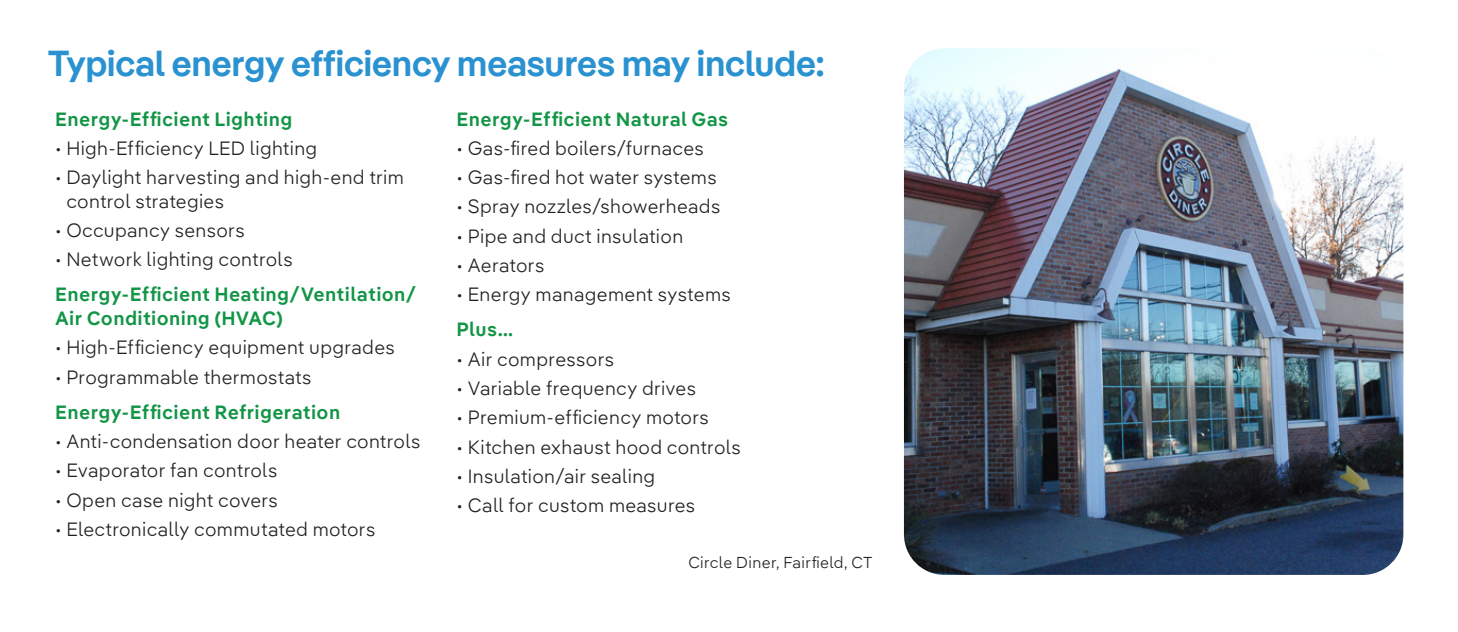
<style>
.page{position:relative;width:1458px;height:632px;background:#fff}
.page>*{position:absolute;margin:0;border:0;box-sizing:border-box;transform-origin:0 0}
.t1{font:700 36px "Iber Pangea Sm";letter-spacing:.005em;color:#2a92d0}
.t2{font:300 19.12px/23.6px "Iber Pangea Text";letter-spacing:.015em;color:#231f20}
.t3{font:700 19.12px/23.6px "Iber Pangea Text Sm";letter-spacing:.02em;color:#129546}
.t4{font:300 15.75px "Iber Pangea Text";letter-spacing:.025em;color:#231f20}
</style>
<div class="page">
<img style="left:904px;top:48px;width:499px;height:527px">
<p class="t1" style="left:48px;top:37px;width:778px">Typical energy efficiency measures may include:</p>
<p class="t3" style="left:55px;top:106px;width:239px">Energy-Efficient Lighting</p>
<p class="t2" style="left:55px;top:135px;width:264px">• High-Efficiency LED lighting</p>
<p class="t2" style="left:66px;top:165px;width:339px;text-indent:-11px">• Daylight harvesting and high-end trim control strategies</p>
<p class="t2" style="left:55px;top:218px;width:191px">• Occupancy sensors</p>
<p class="t2" style="left:55px;top:247px;width:239px">• Network lighting controls</p>
<p class="t3" style="left:55px;top:282px;width:363px">Energy-Efficient Heating/Ventilation/<br>Air Conditioning (HVAC)</p>
<p class="t2" style="left:55px;top:335px;width:341px">• High-Efficiency equipment upgrades</p>
<p class="t2" style="left:55px;top:364px;width:258px">• Programmable thermostats</p>
<p class="t3" style="left:55px;top:399px;width:287px">Energy-Efficient Refrigeration</p>
<p class="t2" style="left:55px;top:428px;width:367px">• Anti-condensation door heater controls</p>
<p class="t2" style="left:55px;top:458px;width:224px">• Evaporator fan controls</p>
<p class="t2" style="left:55px;top:487px;width:224px">• Open case night covers</p>
<p class="t2" style="left:55px;top:516px;width:322px">• Electronically commutated motors</p>
<p class="t3" style="left:457px;top:106px;width:273px">Energy-Efficient Natural Gas</p>
<p class="t2" style="left:457px;top:135px;width:249px">• Gas-fired boilers/furnaces</p>
<p class="t2" style="left:457px;top:165px;width:262px">• Gas-fired hot water systems</p>
<p class="t2" style="left:457px;top:194px;width:265px">• Spray nozzles/showerheads</p>
<p class="t2" style="left:457px;top:223px;width:228px">• Pipe and duct insulation</p>
<p class="t2" style="left:457px;top:252px;width:89px">• Aerators</p>
<p class="t2" style="left:457px;top:282px;width:276px">• Energy management systems</p>
<p class="t3" style="left:457px;top:317px;width:58px">Plus…</p>
<p class="t2" style="left:457px;top:346px;width:159px">• Air compressors</p>
<p class="t2" style="left:457px;top:375px;width:241px">• Variable frequency drives</p>
<p class="t2" style="left:457px;top:405px;width:254px">• Premium-efficiency motors</p>
<p class="t2" style="left:457px;top:434px;width:286px">• Kitchen exhaust hood controls</p>
<p class="t2" style="left:457px;top:463px;width:200px">• Insulation/air sealing</p>
<p class="t2" style="left:457px;top:493px;width:240px">• Call for custom measures</p>
<p class="t4" style="left:689px;top:550px;width:185px">Circle Diner, Fairfield, CT</p>
</div>
